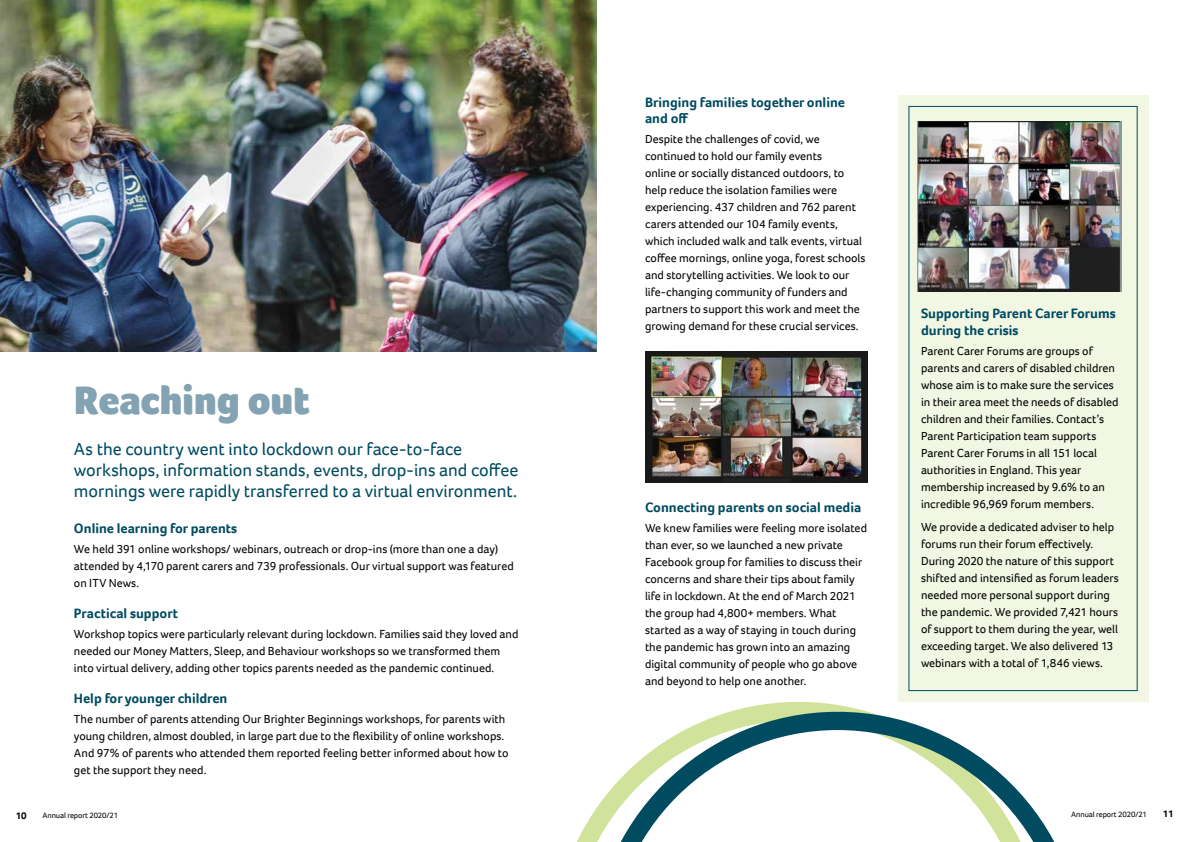
<style>
.page{position:relative;width:1191px;height:842px;background:#fff}
.page>*{position:absolute;margin:0;border:0;box-sizing:border-box;transform-origin:0 0}
.t1{font:900 41px "Foco";letter-spacing:-.005em;color:#83a3b3}
.t2{font:18px/21px "Foco";letter-spacing:-.005em;color:#004b60}
.t3{font:700 14px/16.8px "Foco";color:#004b60}
.t4{font:12px/17px "Foco";color:#000}
.t5{font:700 10px "Foco";color:#000}
.t6{font:8px "Foco";letter-spacing:-.01em;color:#000}
</style>
<div class="page">
<svg style="left:577px;top:702px;width:291px;height:140px"></svg>
<svg style="left:592px;top:712px;width:463px;height:130px"></svg>
<div style="left:897px;top:95px;width:251px;height:607px;background:#f1f7e3"></div>
<img style="left:645px;top:352px;width:222px;height:130px">
<img style="left:0;top:0;width:596px;height:352px">
<img style="left:917px;top:122px;width:205px;height:169px">
<h1 class="t1" style="left:74px;top:373px;width:237px">Reaching out</h1>
<h2 class="t2" style="left:74px;top:438px;width:446px">As the country went into lockdown our face-to-face workshops, information stands, events, drop-ins and coffee mornings were rapidly transferred to a virtual environment.</h2>
<p class="t3" style="left:74px;top:520px;width:165px">Online learning for parents</p>
<p class="t4" style="left:74px;top:540px;width:441px">We held 391 online workshops/ webinars, outreach or drop-ins (more than one a day) attended by 4,170 parent carers and 739 professionals. Our virtual support was featured on ITV News.</p>
<p class="t3" style="left:74px;top:605px;width:105px">Practical support</p>
<p class="t4" style="left:74px;top:625px;width:446px">Workshop topics were particularly relevant during lockdown. Families said they loved and needed our Money Matters, Sleep, and Behaviour workshops so we transformed them into virtual delivery, adding other topics parents needed as the pandemic continued.</p>
<p class="t3" style="left:74px;top:690px;width:155px">Help for younger children</p>
<p class="t4" style="left:74px;top:710px;width:436px">The number of parents attending Our Brighter Beginnings workshops, for parents with young children, almost doubled, in large part due to the flexibility of online workshops.<br>And 97% of parents who attended them reported feeling better informed about how to get the support they need.</p>
<p class="t3" style="left:645px;top:93px;width:201px">Bringing families together online and off</p>
<p class="t4" style="left:645px;top:131px;width:222px">Despite the challenges of covid, we continued to hold our family events<br>online or socially distanced outdoors, to help reduce the isolation families were experiencing. 437 children and 762 parent carers attended our 104 family events, which included walk and talk events, virtual coffee mornings, online yoga, forest schools and storytelling activities. We look to our life-changing community of funders and partners to support this work and meet the growing demand for these crucial services.</p>
<p class="t3" style="left:645px;top:499px;width:218px">Connecting parents on social media</p>
<p class="t4" style="left:645px;top:520px;width:223px">We knew families were feeling more isolated than ever, so we launched a new private Facebook group for families to discuss their concerns and share their tips about family life in lockdown. At the end of March 2021 the group had 4,800+ members. What started as a way of staying in touch during the pandemic has grown into an amazing digital community of people who go above and beyond to help one another.</p>
<p class="t3" style="left:921px;top:305px;width:196px">Supporting Parent Carer Forums during the crisis</p>
<p class="t4" style="left:921px;top:342px;width:199px">Parent Carer Forums are groups of parents and carers of disabled children whose aim is to make sure the services in their area meet the needs of disabled children and their families. Contact’s Parent Participation team supports Parent Carer Forums in all 151 local authorities in England. This year membership increased by 9.6% to an incredible 96,969 forum members.</p>
<p class="t4" style="left:921px;top:518px;width:199px">We provide a dedicated adviser to help forums run their forum effectively.<br>During 2020 the nature of this support shifted and intensified as forum leaders needed more personal support during the pandemic. We provided 7,421 hours of support to them during the year, well exceeding target. We also delivered 13 webinars with a total of 1,846 views.</p>
<p class="t5" style="left:16px;top:809px;width:12px">10</p>
<p class="t6" style="left:43px;top:809px;width:77px">Annual report 2020/21</p>
<p class="t6" style="left:1071px;top:809px;width:77px">Annual report 2020/21</p>
<p class="t5" style="left:1162px;top:807px;width:12px">11</p>
</div>
